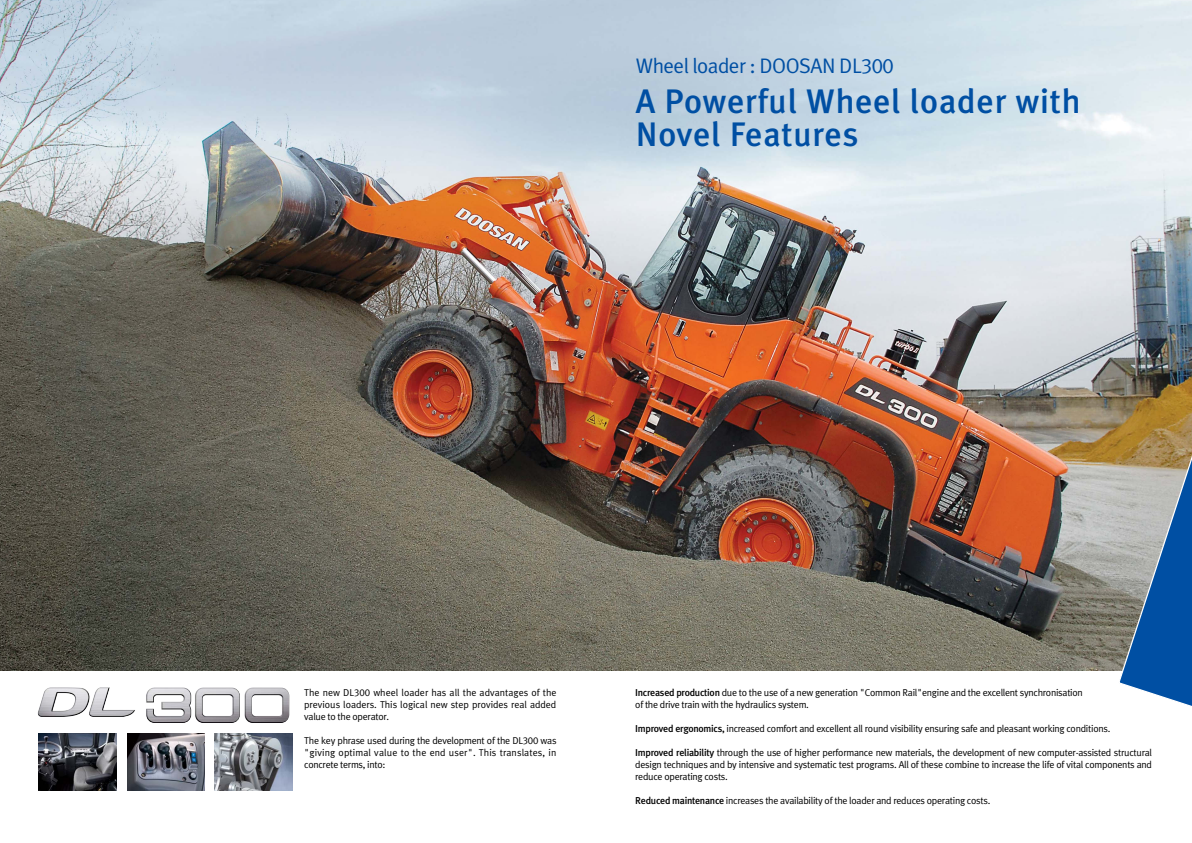
<style>
.page{position:relative;width:1192px;height:843px;background:#fff}
.page>*{position:absolute;margin:0;border:0;box-sizing:border-box;transform-origin:0 0}
.t1{font:500 34px/33px "Meta Plus";letter-spacing:.02em;color:#004fa3}
.t2{font:21px "Meta Plus Normal";letter-spacing:-.025em;color:#004fa3}
.t3{font:10px/12px "Meta Plus Normal";letter-spacing:-.025em;color:#000;text-align:justify}
.s1{font-family:"Meta Plus Normal Caps"}
.s2{font-family:"Meta Plus";font-weight:500}
</style>
<div class="page">
<img style="left:0;top:0;width:1191px;height:791px">
<h2 class="t2" style="left:635px;top:58px;width:259px">Wheel loader : DOOSAN DL<span class="s1">300</span></h2>
<h1 class="t1" style="left:635px;top:89px;width:446px">A Powerful Wheel loader with<br>Novel Features</h1>
<p class="t3" style="left:304px;top:687px;width:254px">The new DL<span class="s1">300</span> wheel loader has all the advantages of the previous loaders. This logical new step provides real added value to the operator.</p>
<p class="t3" style="left:304px;top:735px;width:254px">The key phrase used during the development of the DL<span class="s1">300</span> was "giving optimal value to the end user". This translates, in concrete terms, into:</p>
<p class="t3" style="left:635px;top:687px;width:449px"><span class="s2">Increased production</span> due to the use of a new generation "Common Rail"engine and the excellent synchronisation of the drive train with the hydraulics system.</p>
<p class="t3" style="left:635px;top:723px;width:476px"><span class="s2">Improved ergonomics,</span> increased comfort and excellent all round visibility ensuring safe and pleasant working conditions.</p>
<p class="t3" style="left:635px;top:747px;width:518px"><span class="s2">Improved reliability</span> through the use of higher performance new materials, the development of new computer-assisted structural design techniques and by intensive and systematic test programs. All of these combine to increase the life of vital components and reduce operating costs.</p>
<p class="t3" style="left:635px;top:795px;width:356px"><span class="s2">Reduced maintenance</span> increases the availability of the loader and reduces operating costs.</p>
</div>
